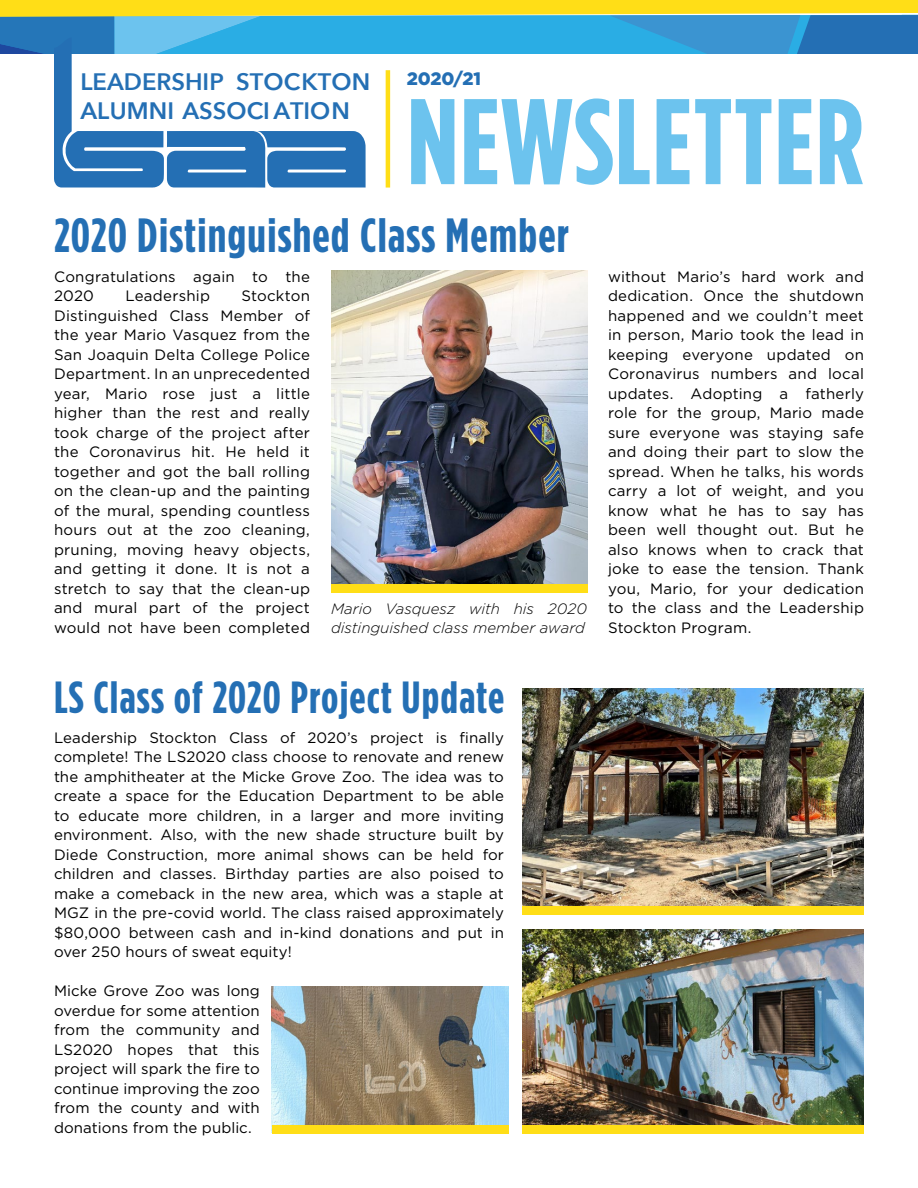
<style>
.page{position:relative;width:918px;height:1188px;background:#fff}
.page>*{position:absolute;margin:0;border:0;box-sizing:border-box;transform-origin:0 0}
.t1{font:700 condensed 121.5px "Gotham HTF";letter-spacing:.01em;color:#6cc3ee}
.t2{font:700 condensed 48px "Gotham HTF";letter-spacing:.025em;color:#246fb4}
.t3{font:700 condensed 45px "Gotham HTF";letter-spacing:.025em;color:#246fb4}
.t4{font:600 23.7px/28.5px "Avenir Next";color:#246fb4}
.t5{font:900 18px "Gotham";letter-spacing:-.01em;color:#246fb4}
.t6{font:15px/19.5px "Gotham";letter-spacing:.01em;color:#000;text-align:justify}
.t7{font:italic 300 15px/19.5px "Gotham";color:#000}
</style>
<div class="page">
<svg style="left:0;top:0;width:918px;height:188px"></svg>
<hr style="left:386px;top:70px;width:4px;height:118px;background:#ffde17">
<img style="left:331px;top:270px;width:256px;height:314px">
<div style="left:331px;top:584px;width:256px;height:9px;background:#ffde17"></div>
<img style="left:523px;top:929px;width:341px;height:196px">
<img style="left:272px;top:987px;width:237px;height:145px">
<img style="left:523px;top:689px;width:341px;height:217px">
<div style="left:272px;top:1125px;width:236px;height:9px;background:#ffde17"></div>
<div style="left:523px;top:1125px;width:341px;height:9px;background:#ffde17"></div>
<div style="left:523px;top:906px;width:341px;height:9px;background:#ffde17"></div>
<h3 class="t4" style="left:80px;top:67px;width:291px">LEADERSHIP STOCKTON<br>ALUMNI ASSOCI ATION</h3>
<p class="t5" style="left:407px;top:66px;width:76px">2020/21</p>
<h1 class="t1" style="left:407px;top:73px;width:459px">NEWSLETTER</h1>
<h2 class="t2" style="left:54px;top:208px;width:517px">2020 Distinguished Class Member</h2>
<p class="t6" style="left:54px;top:267px;width:258px">Congratulations again to the<br>2020</p>
<p class="t6" style="left:54px;top:286px;width:258px;text-indent:187px">Stockton Distinguished Class Member of the year Mario Vasquez from the San Joaquin Delta College Police Department. In an unprecedented year, Mario rose just a little higher than the rest and really took charge of the project after the Coronavirus hit. He held it together and got the ball rolling on the clean-up and the painting of the mural, spending countless hours out at the zoo cleaning, pruning, moving heavy objects, and getting it done. It is not a stretch to say that the clean-up and mural part of the project would not have been completed</p>
<p class="t6" style="left:125px;top:286px;width:86px">Leadership</p>
<p class="t7" style="left:331px;top:598px;width:258px">Mario Vasquesz with his 2020 distinguished class member award</p>
<h3 class="t3" style="left:54px;top:672px;width:452px">LS Class of 2020 Project Update</h3>
<p class="t6" style="left:54px;top:727px;width:452px">Leadership Stockton Class of 2020’s project is finally complete! The LS2020 class choose to renovate and renew the amphitheater at the Micke Grove Zoo. The idea was to create a space for the Education Department to be able to educate more children, in a larger and more inviting environment. Also, with the new shade structure built by Diede Construction, more animal shows can be held for children and classes. Birthday parties are also poised to make a comeback in the new area, which was a staple at MGZ in the pre-covid world. The class raised approximately $80,000 between cash and in-kind donations and put in over 250 hours of sweat equity!</p>
<p class="t6" style="left:54px;top:981px;width:207px">Micke Grove Zoo was long overdue for some attention from the community and LS2020 hopes that this project will spark the fire to continue improving the zoo from the county and with donations from the public.</p>
<p class="t6" style="left:608px;top:267px;width:258px">without Mario’s hard work and dedication. Once the shutdown happened and we couldn’t meet in person, Mario took the lead in keeping everyone updated on Coronavirus numbers and local updates. Adopting a fatherly role for the group, Mario made sure everyone was staying safe and doing their part to slow the spread. When he talks, his words carry a lot of weight, and you know what he has to say has been well thought out. But he also knows when to crack that joke to ease the tension. Thank you, Mario, for your dedication to the class and the Leadership Stockton Program.</p>
</div>
